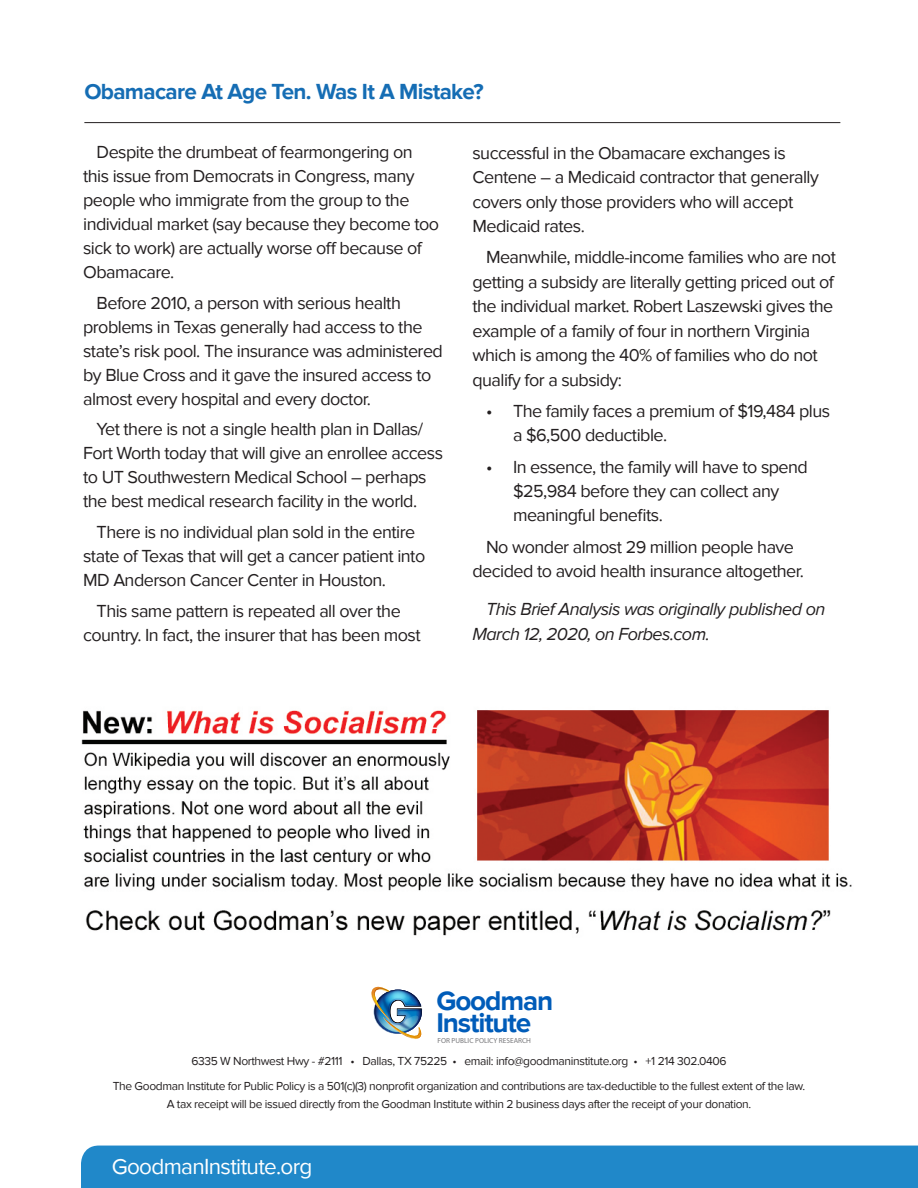
<style>
.page{position:relative;width:918px;height:1188px;background:#fff}
.page>*{position:absolute;margin:0;border:0;box-sizing:border-box;transform-origin:0 0}
.t1{font:700 27.9px/22.5px "Proxima Nova";letter-spacing:-.04em;color:#005cb9}
.Continued_text{font:700 22.5px "Proxima Nova";letter-spacing:-.03em;color:#156db4}
.t2{font:22.5px "Proxima Nova";letter-spacing:-.03em;color:#fff}
.body_text{font:18px/24px "Proxima Nova";letter-spacing:-.03em;color:#231f20}
.body_text-2{font:italic 18px/24.5px "Proxima Nova";letter-spacing:-.03em;color:#231f20}
.Continued_text-2{font:12px "Proxima Nova";letter-spacing:-.03em;color:#231f20}
.t3{font:7.35px "Myriad Pro";color:#77777a}
</style>
<div class="page">
<img style="left:371px;top:987px;width:51px;height:52px">
<div style="left:81px;top:1146px;width:837px;height:42px;background:#2088c9"></div>
<hr style="left:84px;top:122px;width:756px;height:1px;background:#231f20">
<img style="left:81px;top:710px;width:771px;height:226px">
<p class="Continued_text" style="left:84px;top:78px;width:401px">Obamacare At Age Ten. Was It A Mistake?</p>
<p class="body_text" style="left:83px;top:140px;width:358px;text-indent:14px">Despite the drumbeat of fearmongering on this issue from Democrats in Congress, many people who immigrate from the group to the individual market (say because they become too sick to work) are actually worse off because of Obamacare.</p>
<p class="body_text" style="left:83px;top:291px;width:361px;text-indent:14px">Before 2010, a person with serious health problems in Texas generally had access to the state’s risk pool. The insurance was administered by Blue Cross and it gave the insured access to almost every hospital and every doctor.</p>
<p class="body_text" style="left:83px;top:418px;width:361px;text-indent:14px">Yet there is not a single health plan in Dallas/ Fort Worth today that will give an enrollee access to UT Southwestern Medical School – perhaps the best medical research facility in the world.</p>
<p class="body_text" style="left:83px;top:520px;width:344px;text-indent:14px">There is no individual plan sold in the entire state of Texas that will get a cancer patient into<br>MD Anderson Cancer Center in Houston.</p>
<p class="body_text" style="left:83px;top:599px;width:339px;text-align:center">This same pattern is repeated all over the country. In fact, the insurer that has been most</p>
<p class="body_text" style="left:472px;top:141px;width:348px;line-height:24.5px">successful in the Obamacare exchanges is Centene – a Medicaid contractor that generally covers only those providers who will accept Medicaid rates.</p>
<p class="body_text" style="left:472px;top:246px;width:365px;line-height:24.5px;text-indent:14px">Meanwhile, middle-income families who are not getting a subsidy are literally getting priced out of the individual market. Robert Laszewski gives the example of a family of four in northern Virginia which is among the 40% of families who do not qualify for a subsidy:</p>
<p class="body_text" style="left:513px;top:399px;width:319px;line-height:24.5px;text-indent:-27px">• The family faces a premium of $19,484 plus a $6,500 deductible.</p>
<p class="body_text" style="left:513px;top:455px;width:296px;line-height:24.5px;text-indent:-27px">• In essence, the family will have to spend $25,984 before they can collect any meaningful benefits.</p>
<p class="body_text" style="left:472px;top:535px;width:333px;line-height:24.5px;text-align:center">No wonder almost 29 million people have decided to avoid health insurance altogether.</p>
<p class="body_text-2" style="left:472px;top:597px;width:354px;text-indent:14px">This Brief Analysis was originally published on<br>March 12, 2020, on Forbes.com.</p>
<p class="t1" style="left:436px;top:990px;width:118px">Goodman<br>Institute</p>
<p class="t3" style="left:438px;top:1036px;width:95px">FOR PUBLIC POLICY RESEARCH</p>
<p class="Continued_text-2" style="left:191px;top:1054px;width:537px">6335 W Northwest Hwy - #2111 • Dallas, TX 75225 • email: info@goodmaninstitute.org • +1 214 302.0406</p>
<p class="Continued_text-2" style="left:113px;top:1080px;width:694px">The Goodman Institute for Public Policy is a 501(c)(3) nonprofit organization and contributions are tax-deductible to the fullest extent of the law.</p>
<p class="Continued_text-2" style="left:167px;top:1098px;width:586px">A tax receipt will be issued directly from the Goodman Institute within 2 business days after the receipt of your donation.</p>
<p class="t2" style="left:112px;top:1153px;width:202px">GoodmanInstitute.org</p>
</div>
